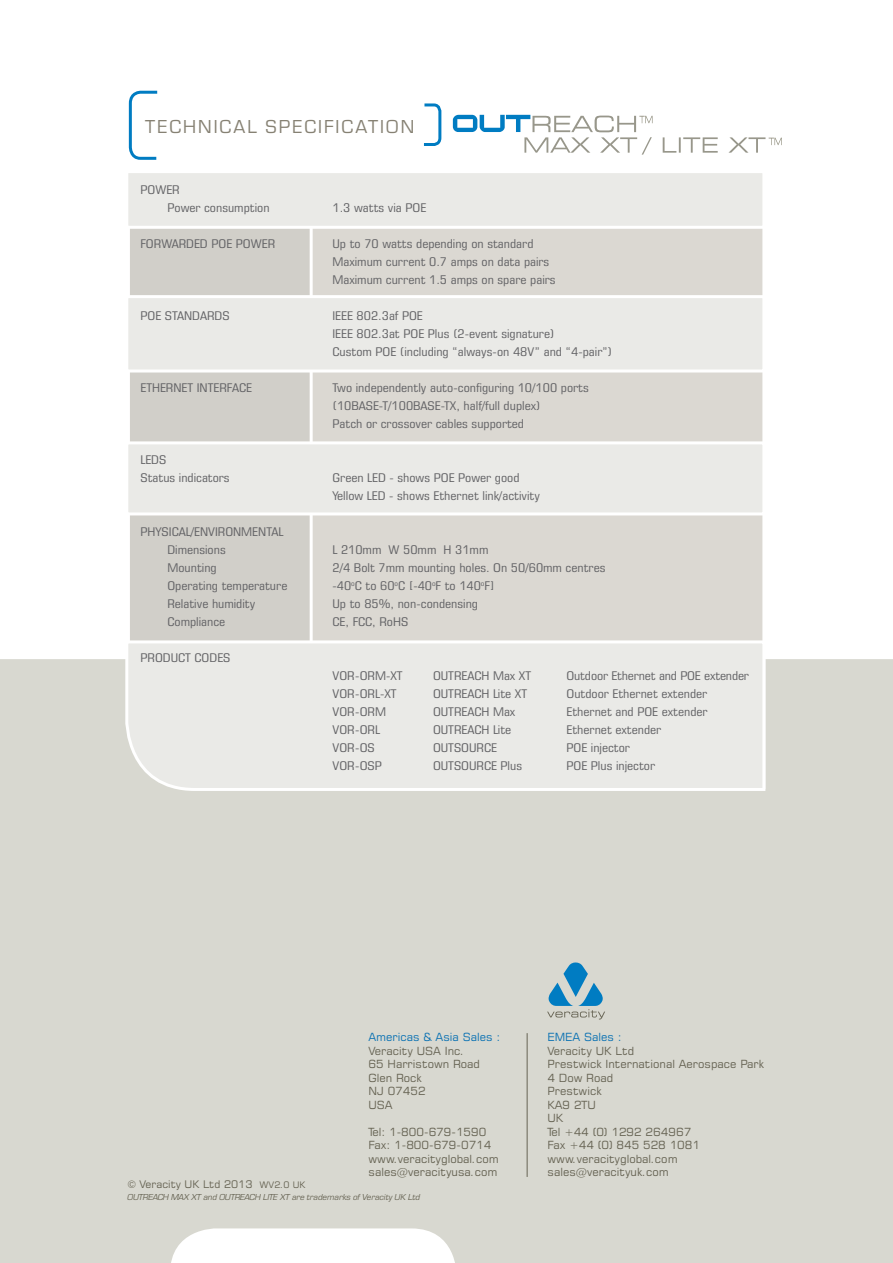
<style>
.page{position:relative;width:893px;height:1263px;background:#fff}
.page>*{position:absolute;margin:0;border:0;box-sizing:border-box;transform-origin:0 0}
.t1{font:19.5px "Eurostile";letter-spacing:.1em;color:#868173}
.t2{font:condensed 12px/18px "Square 721 BT";color:#636366;scale:1.2 1}
.t3{font:11.25px/13.5px "Square 721 BT";color:#676454}
.t4{font:11.25px "Square 721 BT";color:#0c72b3}
.t5{font:10.5px "Square 721 BT";color:#676454}
.t6{font:italic 9px "Eurostile";color:#676454}
.s1{font-size:9px}
</style>
<div class="page">
<div style="left:0;top:659px;width:893px;height:604px;background:#d8d8d0"></div>
<div style="left:130px;top:229px;width:180px;height:410px;background:#d1cfc9"></div>
<div style="left:310px;top:170px;width:455px;height:619px;background:#dbd8d2;border:3px solid #fff"></div>
<div style="left:125px;top:441px;width:640px;height:74px;background:#eaeae7;border:3px solid #fff"></div>
<div style="left:125px;top:170px;width:640px;height:59px;background:#eaeae7;border:3px solid #fff"></div>
<svg style="left:124px;top:639px;width:643px;height:153px;background:#eaeae7"></svg>
<div style="left:125px;top:295px;width:640px;height:77px;background:#eaeae7;border:3px solid #fff"></div>
<hr style="left:527px;top:1033px;width:1px;height:144px;background:#676454">
<svg style="left:547px;top:962px;width:58px;height:57px;background:#90b7c7"></svg>
<svg style="left:424px;top:103px;width:18px;height:43px"></svg>
<svg style="left:128px;top:90px;width:30px;height:70px"></svg>
<svg style="left:453px;top:115px;width:329px;height:40px"></svg>
<h1 class="t1" style="left:145px;top:116px;width:271px">TECHNICAL SPECIFICATION</h1>
<p class="t2" style="left:140px;top:181px;width:34px">power<br>P</p>
<p class="t2" style="left:175px;top:199px;width:81px">ower consumption</p>
<p class="t2" style="left:332px;top:199px;width:68px">1.3 watts via POE</p>
<p class="t2" style="left:140px;top:235px;width:66px">Forwarded POE</p>
<p class="t2" style="left:236px;top:235px;width:34px">power</p>
<p class="t2" style="left:332px;top:235px;width:187px">Up to 70 watts depending on standard<br>Maximum current 0.7 amps on data pairs<br>Maximum current 1.5 amps on spare pairs</p>
<p class="t2" style="left:140px;top:307px;width:7px">POE</p>
<p class="t2" style="left:165px;top:307px;width:55px">standards</p>
<p class="t2" style="left:332px;top:307px;width:8px">IEEE</p>
<p class="t2" style="left:357px;top:307px;width:45px">802.3af POE</p>
<p class="t2" style="left:332px;top:325px;width:8px">IEEE</p>
<p class="t2" style="left:357px;top:325px;width:46px">802.3at POE</p>
<p class="t2" style="left:428px;top:325px;width:107px">Plus (2-event signature)</p>
<p class="t2" style="left:332px;top:343px;width:43px">Custom POE</p>
<p class="t2" style="left:400px;top:343px;width:179px">(including “always-on 48V” and “4-pair”)</p>
<p class="t2" style="left:140px;top:379px;width:56px">Ethernet INTER</p>
<p class="t2" style="left:227px;top:379px;width:21px">FACE</p>
<p class="t2" style="left:332px;top:379px;width:215px">Two independently auto-configuring 10/100 ports</p>
<p class="t2" style="left:332px;top:397px;width:175px">(10BASE-T/100BASE-TX, half/full duplex)</p>
<p class="t2" style="left:340px;top:415px;width:155px">atch or crossover cables supported</p>
<p class="t2" style="left:140px;top:451px;width:76px">LEDs<br>Status indicators</p>
<p class="t2" style="left:332px;top:469px;width:174px;text-indent:126px">Power good<br>Yellow LED - shows Ethernet link/activity</p>
<p class="t2" style="left:332px;top:469px;width:91px">Green LED - shows POE</p>
<p class="t2" style="left:140px;top:523px;width:72px">PHYSICAL/ENVIRON</p>
<p class="t2" style="left:241px;top:523px;width:15px">MENTA</p>
<p class="t2" style="left:278px;top:523px;width:6px">L</p>
<p class="t2" style="left:167px;top:541px;width:50px">Dimensions</p>
<p class="t2" style="left:332px;top:541px;width:131px">L 210mm W 50mm H 31mm</p>
<p class="t2" style="left:167px;top:559px;width:43px">Mounting</p>
<p class="t2" style="left:332px;top:559px;width:229px">2/4 Bolt 7mm mounting holes. On 50/60mm centres</p>
<p class="t2" style="left:167px;top:577px;width:101px">Operating temperature</p>
<p class="t2" style="left:332px;top:577px;width:137px">-40<sup>o</sup>C to 60<sup>o</sup>C [-40<sup>o</sup>F to 140<sup>o</sup>F]</p>
<p class="t2" style="left:140px;top:595px;width:16px">R</p>
<p class="t2" style="left:175px;top:595px;width:69px">elative humidity</p>
<p class="t2" style="left:332px;top:595px;width:123px">Up to 85%, non-condensing</p>
<p class="t2" style="left:167px;top:613px;width:50px">Compliance</p>
<p class="t2" style="left:332px;top:613px;width:58px">CE, FCC, RoHS</p>
<p class="t2" style="left:140px;top:649px;width:76px">Product codes</p>
<p class="t2" style="left:332px;top:667px;width:57px">VOR-ORM-XTO</p>
<p class="t2" style="left:441px;top:667px;width:10px">UTREA</p>
<p class="t2" style="left:474px;top:667px;width:46px">CH Max XTO</p>
<p class="t2" style="left:574px;top:667px;width:95px">utdoor Ethernet and POE</p>
<p class="t2" style="left:704px;top:667px;width:39px">extender</p>
<p class="t2" style="left:332px;top:685px;width:52px">VOR -OR L-XTO</p>
<p class="t2" style="left:441px;top:685px;width:13px">UTREA</p>
<p class="t2" style="left:474px;top:685px;width:42px">CH Lite XTO</p>
<p class="t2" style="left:574px;top:685px;width:112px">utdoor Ethernet extender</p>
<p class="t2" style="left:332px;top:703px;width:50px">VOR-ORM O</p>
<p class="t2" style="left:441px;top:703px;width:13px">UTREA</p>
<p class="t2" style="left:474px;top:703px;width:40px">CH Max E</p>
<p class="t2" style="left:572px;top:703px;width:61px">thernet and POE</p>
<p class="t2" style="left:662px;top:703px;width:40px">extender</p>
<p class="t2" style="left:332px;top:721px;width:45px">VOR-ORL O</p>
<p class="t2" style="left:441px;top:721px;width:13px">UTREA</p>
<p class="t2" style="left:474px;top:721px;width:36px">CH Lite E</p>
<p class="t2" style="left:572px;top:721px;width:76px">thernet extender</p>
<p class="t2" style="left:332px;top:739px;width:30px">VOR-OS</p>
<p class="t2" style="left:433px;top:739px;width:59px">OUTSOURCE POE</p>
<p class="t2" style="left:591px;top:739px;width:34px">injector</p>
<p class="t2" style="left:332px;top:757px;width:37px">VOR-OSPO</p>
<p class="t2" style="left:441px;top:757px;width:83px">UTSOURCE Plus POE</p>
<p class="t2" style="left:591px;top:757px;width:55px">Plus injector</p>
<p class="t4" style="left:368px;top:1030px;width:133px">Americas &amp; Asia Sales :</p>
<p class="t3" style="left:368px;top:1044px;width:113px">Veracity USA Inc.<br>65 Harristown Road<br>Glen Rock<br>NJ 07452<br>USA</p>
<p class="t3" style="left:368px;top:1125px;width:132px">Tel: 1-800-679-1590<br>Fax: 1-800-679-0714 www.veracityglobal.com sales@veracityusa.com</p>
<p class="t5" style="left:128px;top:1177px;width:179px">© Veracity UK Ltd 2013 <span class="s1">WV2.0 UK</span></p>
<p class="t6" style="left:128px;top:1192px;width:294px">OUTREACH MAX XT and OUTREACH LITE XT are trademarks of Veracity UK Ltd</p>
<p class="t4" style="left:547px;top:1030px;width:76px">EM EA Sales :</p>
<p class="t3" style="left:547px;top:1044px;width:218px">Veracity UK Ltd<br>Prestwick International Aerospace Park<br>4 Dow Road<br>Prestwick<br>KA9 2TU<br>UK<br>Tel +44 (0) 1292 264967<br>Fax +44 (0) 845 528 1081 www.veracityglobal.com sales@veracityuk.com</p>
</div>
